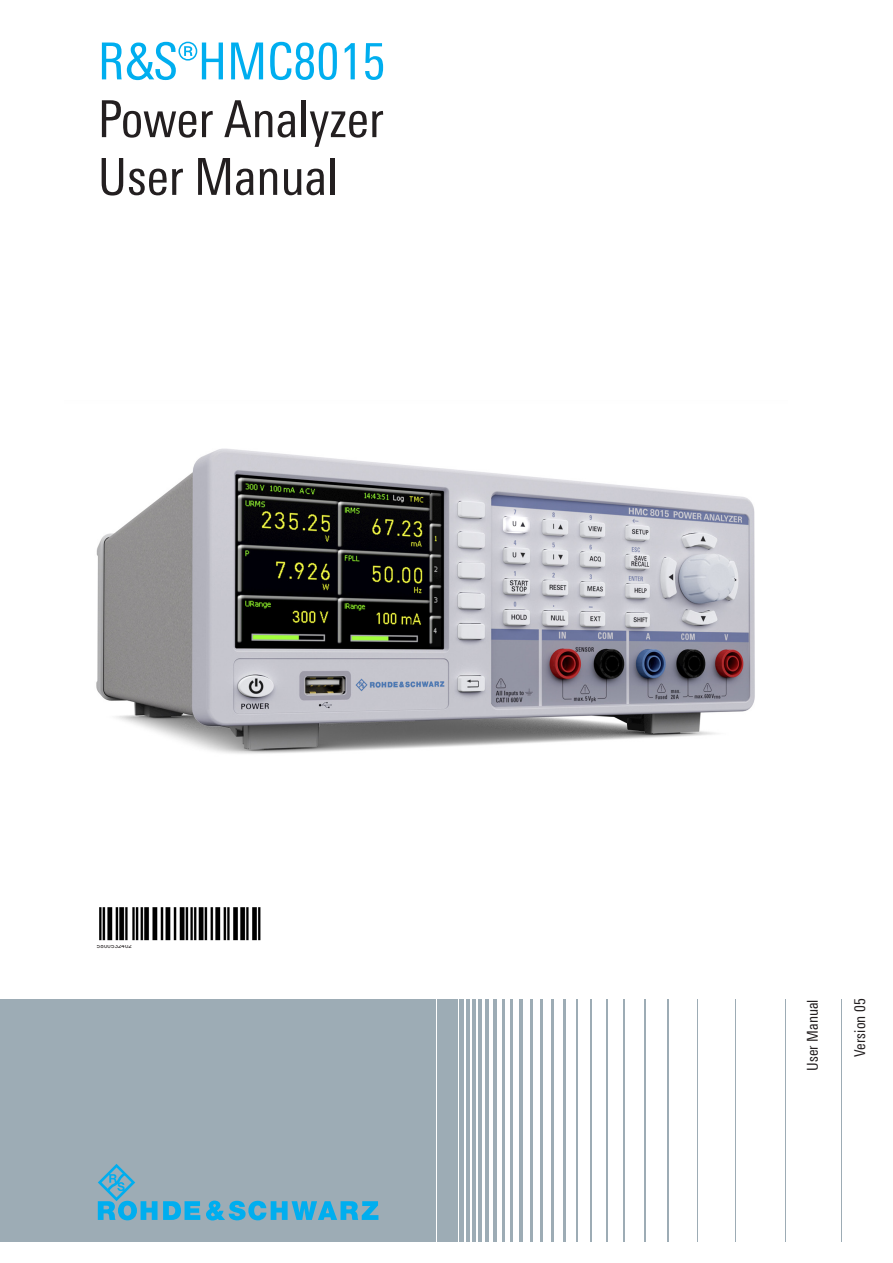
<style>
.page{position:relative;width:893px;height:1263px;background:#fff}
.page>*{position:absolute;margin:0;border:0;box-sizing:border-box;transform-origin:0 0}
.Titel_Headline_Cyan{font:51px "Linotype Univers 420 Cn";color:#231f20}
.Titel_Headline_Cyan-2{font:51px "Linotype Univers 420 Cn";color:#00aeef}
.Titel_gestürzt{font:15px "Linotype Univers 420 Cn";letter-spacing:.005em;color:#231f20}
.barcode_lesbar{font:6px "Arial";letter-spacing:.03em;color:#231f20}
</style>
<div class="page">
<div style="left:437px;top:999px;width:10px;height:243px;background:#9dacb5"></div>
<div style="left:448px;top:999px;width:5px;height:243px;background:#9dacb5"></div>
<hr style="left:454px;top:999px;width:4px;height:243px;background:#9dacb5">
<hr style="left:460px;top:999px;width:4px;height:243px;background:#9dacb5">
<hr style="left:466px;top:999px;width:3px;height:243px;background:#9dacb5">
<hr style="left:472px;top:999px;width:4px;height:243px;background:#9dacb5">
<hr style="left:478px;top:999px;width:4px;height:243px;background:#9dacb5">
<hr style="left:485px;top:999px;width:4px;height:243px;background:#9dacb5">
<hr style="left:493px;top:999px;width:3px;height:243px;background:#9dacb5">
<hr style="left:502px;top:999px;width:2px;height:243px;background:#9dacb5">
<hr style="left:511px;top:999px;width:2px;height:243px;background:#9dacb5">
<hr style="left:519px;top:999px;width:4px;height:243px;background:#9dacb5">
<hr style="left:530px;top:999px;width:2px;height:243px;background:#9dacb5">
<hr style="left:540px;top:999px;width:3px;height:243px;background:#9dacb5">
<hr style="left:551px;top:999px;width:3px;height:243px;background:#9dacb5">
<hr style="left:563px;top:999px;width:3px;height:243px;background:#9dacb5">
<hr style="left:576px;top:999px;width:2px;height:243px;background:#9dacb5">
<hr style="left:590px;top:999px;width:2px;height:243px;background:#9dacb5">
<hr style="left:606px;top:999px;width:2px;height:243px;background:#9dacb5">
<hr style="left:623px;top:999px;width:2px;height:243px;background:#9dacb5">
<hr style="left:644px;top:999px;width:2px;height:243px;background:#9dacb5">
<hr style="left:667px;top:999px;width:2px;height:243px;background:#9dacb5">
<hr style="left:697px;top:999px;width:1px;height:243px;background:#9dacb5">
<hr style="left:735px;top:999px;width:1px;height:243px;background:#9dacb5">
<hr style="left:785px;top:999px;width:1px;height:243px;background:#9dacb5">
<hr style="left:841px;top:999px;width:1px;height:243px;background:#9dacb5">
<div style="left:0;top:999px;width:436px;height:243px;background:#9dacb5"></div>
<svg style="left:98px;top:1164px;width:102px;height:56px"></svg>
<svg style="left:206px;top:1200px;width:172px;height:20px"></svg>
<img style="left:96px;top:448px;width:659px;height:306px">
<img style="left:99px;top:907px;width:162px;height:34px">
<p class="Titel_Headline_Cyan-2" style="left:98px;top:32px;width:289px">¸HMC8015</p>
<p class="Titel_Headline_Cyan" style="left:98px;top:89px;width:287px">Power Analyzer</p>
<p class="Titel_Headline_Cyan" style="left:98px;top:147px;width:242px">User Manual</p>
<p class="barcode_lesbar" style="left:97px;top:942px;width:36px">5800532402</p>
<p class="Titel_gestürzt" style="left:804px;top:1071px;width:73px;rotate:-90deg">User Manual</p>
<p class="Titel_gestürzt" style="left:851px;top:1057px;width:60px;rotate:-90deg">Version 05</p>
</div>
